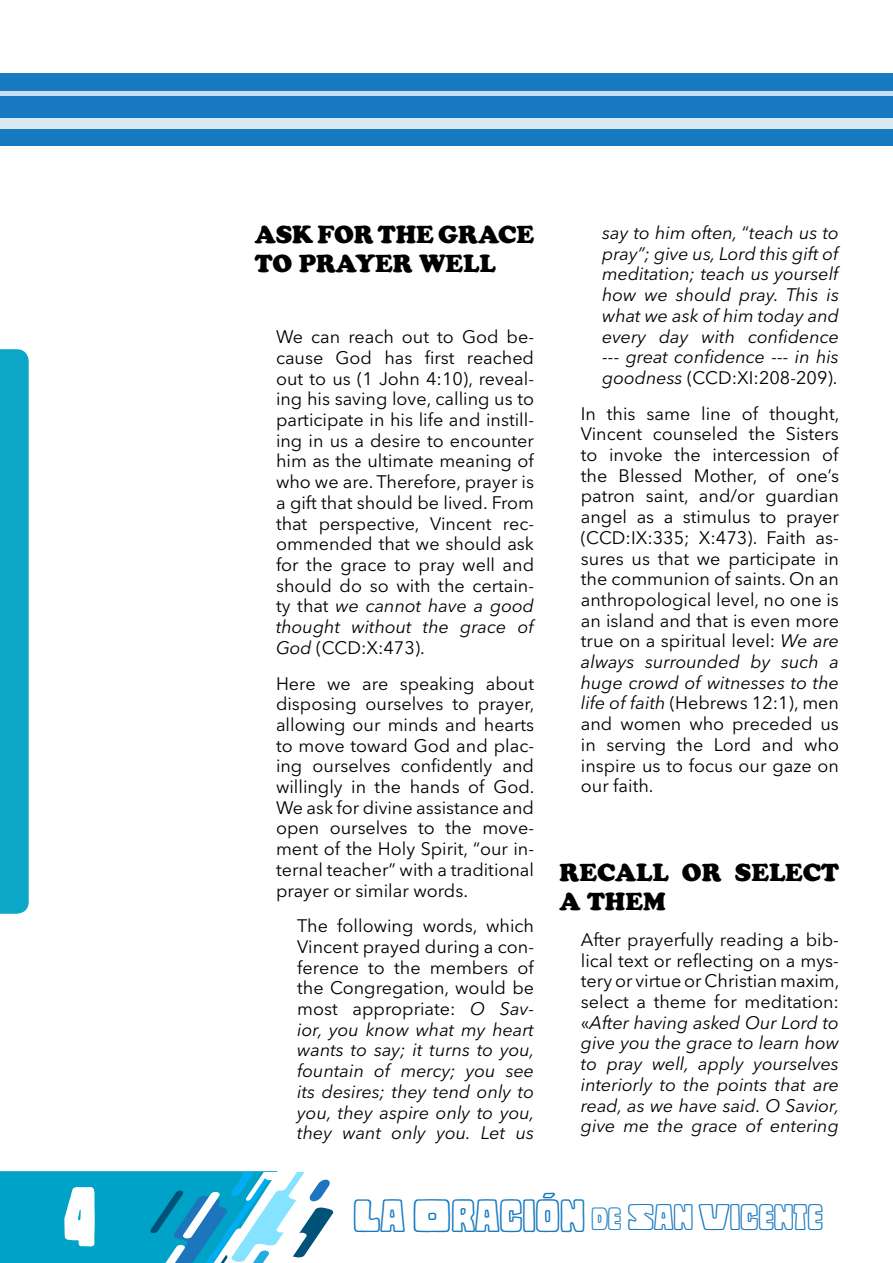
<style>
.page{position:relative;width:893px;height:1263px;background:#fff}
.page>*{position:absolute;margin:0;border:0;box-sizing:border-box;transform-origin:0 0}
.t1{font:78.75px "Copal Std Solid";color:#fff;scale:.67 1}
.t2{font:34.5px "Copal Std Outline";color:#1779bf}
.Cuerpo_A{font:900 25.5px/29.2px "Cooper";color:#000}
.Cuerpo_A-2{font:18px/20.7px "Avenir Next LT Pro";color:#000;text-align:justify}
.Cuerpo_A-3{font:italic 18px/20.7px "Avenir Next LT Pro";color:#000;text-align:justify}
.s1{font-style:italic}
.s2{font-style:normal}
.s3{font-size:43.5px}
.s4{font-size:30px}
</style>
<div class="page">
<div style="left:0;top:349px;width:29px;height:565px;background:#0ca7c6"></div>
<div style="left:0;top:73px;width:893px;height:73px;background:#1779bf"></div>
<div style="left:0;top:91px;width:893px;height:5px;background:#c6deef"></div>
<div style="left:0;top:118px;width:893px;height:11px;background:#d9e9f4"></div>
<svg style="left:0;top:1171px;width:334px;height:92px"></svg>
<p class="Cuerpo_A" style="left:255px;top:219px;width:281px">ASK FOR THE GRACE<br>TO PRAYER WELL</p>
<p class="Cuerpo_A-2" style="left:276px;top:327px;width:260px">We can reach out to God be&shy;cause God has first reached out to us (1 John 4:10), reveal&shy;ing his saving love, calling us to participate in his life and instill&shy;ing in us a desire to encounter him as the ultimate meaning of who we are. Therefore, prayer is a gift that should be lived. From that perspective, Vincent rec&shy;ommended that we should ask for the grace to pray well and should do so with the certain&shy;ty that <span class="s1">we cannot have a good thought without the grace of God</span> (CCD:X:473).</p>
<p class="Cuerpo_A-2" style="left:276px;top:673px;width:260px">Here we are speaking about disposing ourselves to prayer, allowing our minds and hearts to move toward God and plac&shy;ing ourselves confidently and willingly in the hands of God.<br>We ask for divine assistance and open ourselves to the move&shy;ment of the Holy Spirit, “our in&shy;ternal teacher” with a traditional prayer or similar words.</p>
<p class="Cuerpo_A-3" style="left:297px;top:915px;width:239px"><span class="s2">The following words, which Vincent prayed during a con&shy;ference to the members of the Congregation, would be most appropriate:</span> O Sav&shy;ior, you know what my heart wants to say; it turns to you, fountain of mercy; you see its desires; they tend only to you, they aspire only to you, they want only you. Let us</p>
<p class="Cuerpo_A-3" style="left:602px;top:222px;width:238px">say to him often, <span class="s2">“</span>teach us to pray”; give us, Lord this gift of meditation; teach us yourself how we should pray. This is what we ask of him today and every day with confidence --- great confidence --- in his goodness <span class="s2">(CCD:XI:208-209).</span></p>
<p class="Cuerpo_A-2" style="left:581px;top:403px;width:260px">In this same line of thought, Vincent counseled the Sisters to invoke the intercession of the Blessed Mother, of one’s patron saint, and/or guardian angel as a stimulus to prayer (CCD:IX:335; X:473). Faith as&shy;sures us that we participate in the communion of saints. On an anthropological level, no one is an island and that is even more true on a spiritual level: <span class="s1">We are always surrounded by such a huge crowd of witnesses to the life of faith</span> (Hebrews 12:1), men and women who preceded us in serving the Lord and who inspire us to focus our gaze on our faith.</p>
<p class="Cuerpo_A" style="left:560px;top:858px;width:281px">RECALL OR SELECT<br>A THEM</p>
<p class="Cuerpo_A-3" style="left:581px;top:929px;width:260px"><span class="s2">After prayerfully reading a bib&shy;lical text or reflecting on a mys&shy;tery or virtue or Christian maxim, select a theme for meditation: «</span>After having asked Our Lord to give you the grace to learn how to pray well, apply yourselves interiorly to the points that are read, as we have said. O Savior, give me the grace of entering</p>
<h1 class="t1" style="left:64px;top:1175px;width:49px">4</h1>
<h2 class="t2" style="left:353px;top:1199px;width:471px"><span class="s3">LA ORACIÓN</span> <span class="s4">DE</span> SAN VICENTE</h2>
</div>
